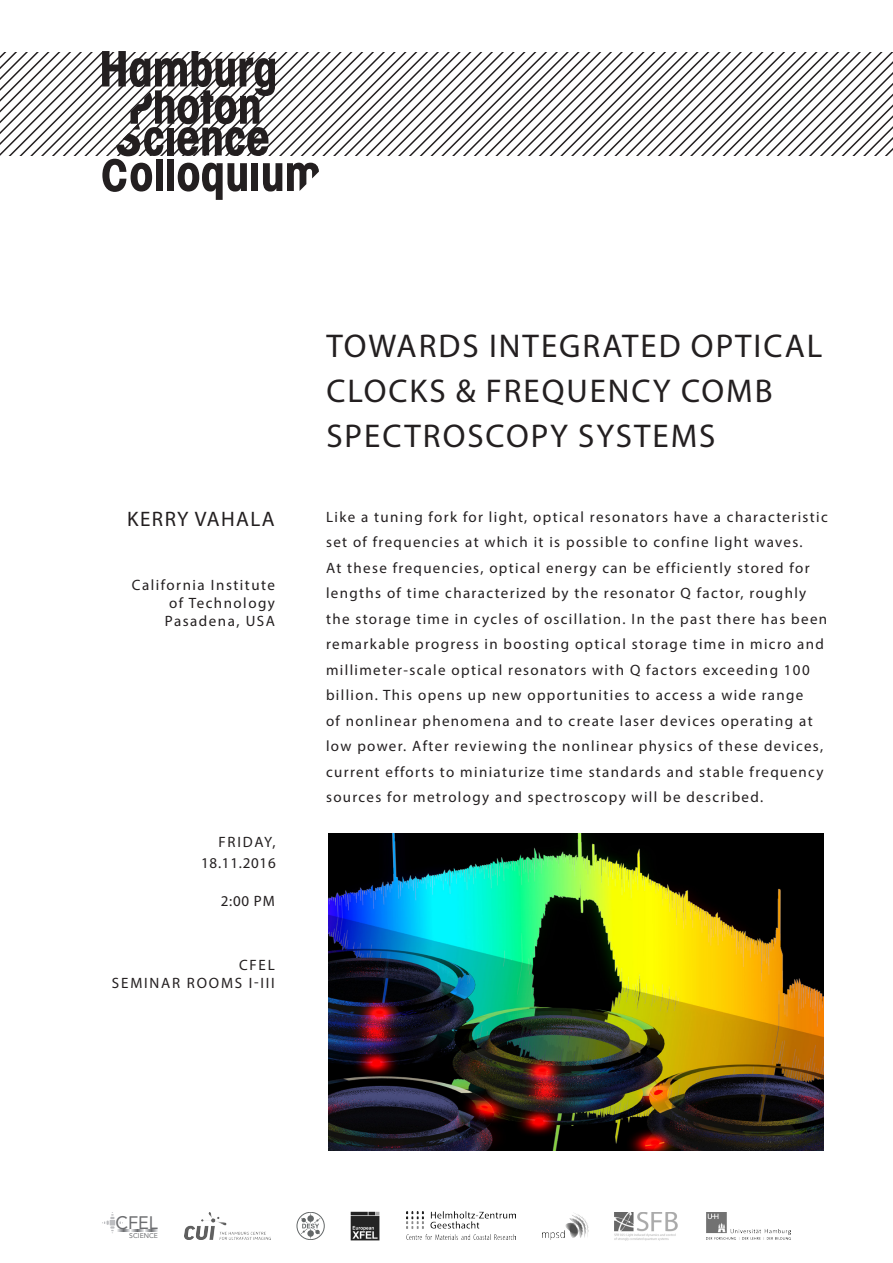
<style>
.page{position:relative;width:893px;height:1263px;background:#fff}
.page>*{position:absolute;margin:0;border:0;box-sizing:border-box;transform-origin:0 0}
.t1{font:33px/45px "Myriad Pro";letter-spacing:.06em;color:#231f20}
.t2{font:21px "Myriad Pro";letter-spacing:.07em;color:#231f20}
.t3{font:18px "Avenir LT Std";color:#6c6d70}
.t4{font:15px/25.5px "Myriad Pro";letter-spacing:.09em;color:#231f20}
.t5{font:15px/18px "Myriad Pro";letter-spacing:.12em;color:#231f20;text-align:right}
.t6{font:15px/21px "Myriad Pro";letter-spacing:.05em;color:#231f20;text-align:right}
.t7{font:6.9px "Avenir LT Std";color:#6c6d70}
</style>
<div class="page">
<img style="left:328px;top:833px;width:496px;height:317px">
<svg style="left:0;top:52px;width:893px;height:104px"></svg>
<svg style="left:102px;top:51px;width:217px;height:149px"></svg>
<svg style="left:102px;top:1212px;width:56px;height:21px"></svg>
<img style="left:184px;top:1212px;width:86px;height:28px">
<svg style="left:297px;top:1212px;width:28px;height:28px"></svg>
<img style="left:351px;top:1211px;width:29px;height:29px">
<img style="left:615px;top:1212px;width:63px;height:29px">
<img style="left:707px;top:1212px;width:84px;height:27px">
<img style="left:542px;top:1213px;width:46px;height:26px">
<img style="left:406px;top:1211px;width:110px;height:28px">
<h2 class="t2" style="left:127px;top:506px;width:149px">KERRY VAHALA</h2>
<p class="t4" style="left:165px;top:575px;width:112px;line-height:18px;text-align:justify;text-indent:-33px">California Institute of Technology Pasadena, USA</p>
<p class="t6" style="left:201px;top:831px;width:76px">FRIDAY,<br>18.11.2016</p>
<p class="t4" style="left:221px;top:888px;width:56px">2:00 PM</p>
<p class="t5" style="left:112px;top:956px;width:164px">CFEL<br>SEMINAR ROOMS I-III</p>
<h1 class="t1" style="left:326px;top:322px;width:498px">TOWARDS INTEGRATED OPTICAL<br>CLOCKS &amp; FREQUENCY COMB<br>SPECTROSCOPY SYSTEMS</h1>
<p class="t4" style="left:326px;top:504px;width:503px">Like a tuning fork for light, optical resonators have a characteristic set of frequencies at which it is possible to confine light waves.<br>At these frequencies, optical energy can be efficiently stored for lengths of time characterized by the resonator Q factor, roughly the storage time in cycles of oscillation. In the past there has been remarkable progress in boosting optical storage time in micro and millimeter-scale optical resonators with Q factors exceeding 100 billion. This opens up new opportunities to access a wide range<br>of nonlinear phenomena and to create laser devices operating at low power. After reviewing the nonlinear physics of these devices, current efforts to miniaturize time standards and stable frequency sources for metrology and spectroscopy will be described.</p>
<p class="t3" style="left:115px;top:1212px;width:44px">CFEL</p>
<p class="t7" style="left:129px;top:1232px;width:30px">SCIENCE</p>
</div>
